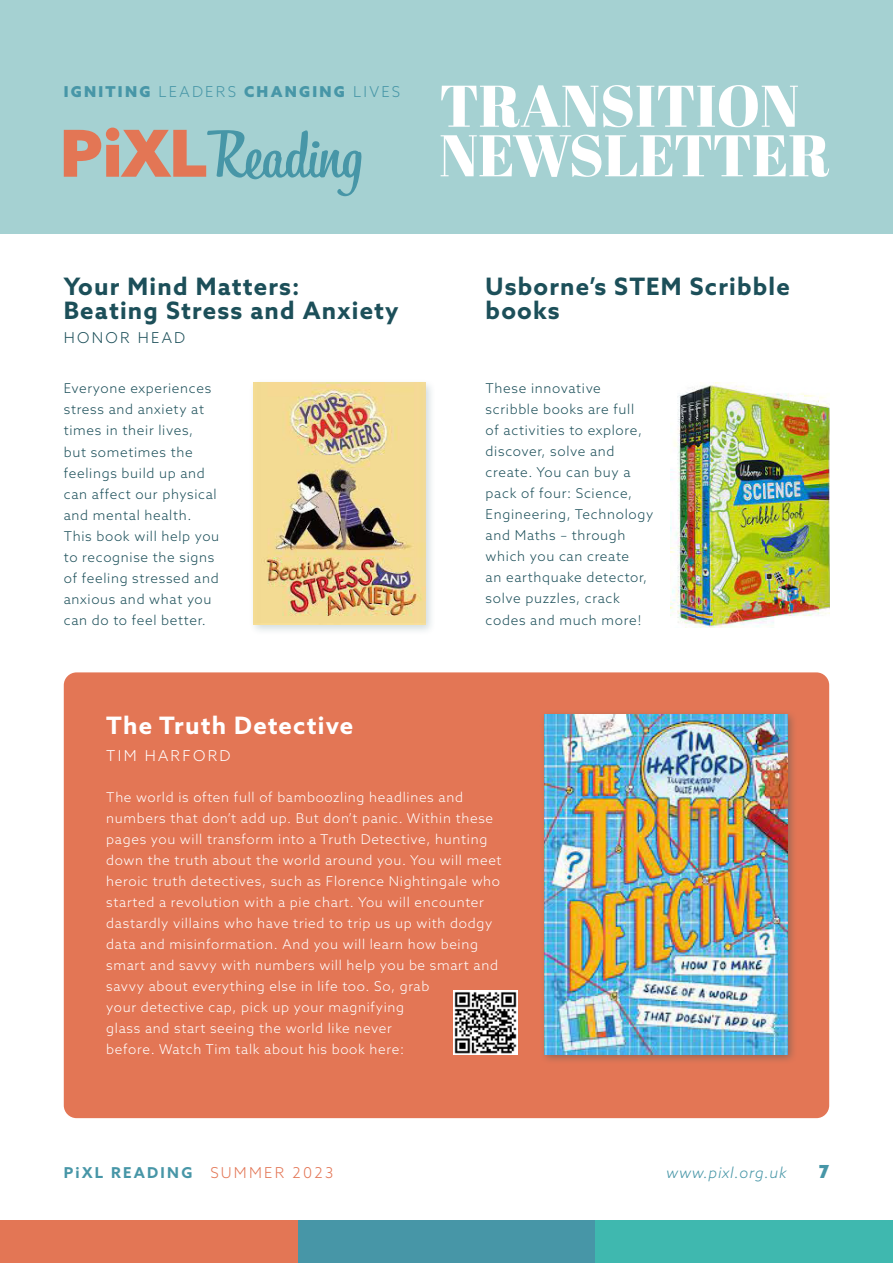
<style>
.page{position:relative;width:893px;height:1263px;background:#fff}
.page>*{position:absolute;margin:0;border:0;box-sizing:border-box;transform-origin:0 0}
.t1{font:700 24px/24px "Azo Sans";letter-spacing:.05em;color:#1c4f59}
.t2{font:700 24px "Azo Sans";letter-spacing:.05em;color:#fff}
.t3{font:900 18px "Azo Sans";color:#4796a7}
.t4{font:900 15px "Azo Sans";letter-spacing:.15em;color:#4796a7}
.t5{font:700 15px "Azo Sans";letter-spacing:.15em;color:#4796a7}
.t6{font:italic 300 15px "Azo Sans";letter-spacing:.05em;color:#4796a7}
.t7{font:300 15px "Azo Sans";letter-spacing:.15em;color:#fff}
.t8{font:300 15px "Azo Sans";letter-spacing:.15em;color:#1c4f59}
.t9{font:300 13.5px/21px "Azo Sans";letter-spacing:.05em;color:#fff}
.t10{font:300 13.5px/21px "Azo Sans";letter-spacing:.05em;color:#1c4f59}
.s1{font-weight:300}
.s2{font-weight:300;color:#e37655}
</style>
<div class="page">
<div style="left:595px;top:1220px;width:298px;height:43px;background:#3fb8af"></div>
<div style="left:298px;top:1220px;width:297px;height:43px;background:#4796a7"></div>
<div style="left:0;top:1220px;width:298px;height:43px;background:#e37655"></div>
<div style="left:0;top:0;width:893px;height:234px;background:#a5d1d2"></div>
<svg style="left:64px;top:128px;width:298px;height:68px"></svg>
<svg style="left:441px;top:135px;width:388px;height:42px"></svg>
<svg style="left:441px;top:85px;width:357px;height:42px"></svg>
<img style="left:670px;top:383px;width:159px;height:244px">
<div style="left:249px;top:378px;width:187px;height:258px;background:#1c4f59;opacity:.2"></div>
<img style="left:253px;top:383px;width:172px;height:242px">
<div style="left:64px;top:672px;width:765px;height:446px;background:#e37655;border-radius:13px"></div>
<div style="left:540px;top:710px;width:258px;height:354px;background:#1c4f59;opacity:.4"></div>
<img style="left:545px;top:715px;width:242px;height:339px">
<img style="left:454px;top:990px;width:63px;height:64px">
<p class="t4" style="left:64px;top:81px;width:338px">IGNITING <span class="s1">LEADERS</span> CHANGING <span class="s1">LIVES</span></p>
<h1 class="t1" style="left:64px;top:274px;width:336px">Your Mind Matters:<br>Beating Stress and Anxiety</h1>
<p class="t8" style="left:64px;top:328px;width:123px">HONOR HEAD</p>
<p class="t10" style="left:64px;top:378px;width:157px">Everyone experiences stress and anxiety at times in their lives,<br>but sometimes the feelings build up and can affect our physical and mental health.<br>This book will help you to recognise the signs of feeling stressed and anxious and what you can do to feel better.</p>
<h1 class="t1" style="left:486px;top:274px;width:306px">Usborne’s STEM Scribble books</h1>
<p class="t10" style="left:486px;top:378px;width:169px">These innovative scribble books are full<br>of activities to explore, discover, solve and create. You can buy a pack of four: Science,<br>Engineering, Technology and Maths – through which you can create<br>an earthquake detector, solve puzzles, crack codes and much more!</p>
<h1 class="t2" style="left:106px;top:709px;width:248px">The Truth Detective</h1>
<p class="t7" style="left:106px;top:746px;width:126px">TIM HARFORD</p>
<p class="t9" style="left:106px;top:787px;width:397px">The world is often full of bamboozling headlines and numbers that don’t add up. But don’t panic. Within these pages you will transform into a Truth Detective, hunting down the truth about the world around you. You will meet heroic truth detectives, such as Florence Nightingale who started a revolution with a pie chart. You will encounter dastardly villains who have tried to trip us up with dodgy data and misinformation. And you will learn how being smart and savvy with numbers will help you be smart and savvy about everything else in life too. So, grab<br>your detective cap, pick up your magnifying<br>glass and start seeing the world like never<br>before. Watch Tim talk about his book here:</p>
<p class="t5" style="left:64px;top:1162px;width:271px">PiXL READING <span class="s2">SUMMER 2023</span></p>
<p class="t6" style="left:666px;top:1163px;width:122px">www.pixl.org.uk</p>
<h2 class="t3" style="left:819px;top:1159px;width:12px">7</h2>
</div>
